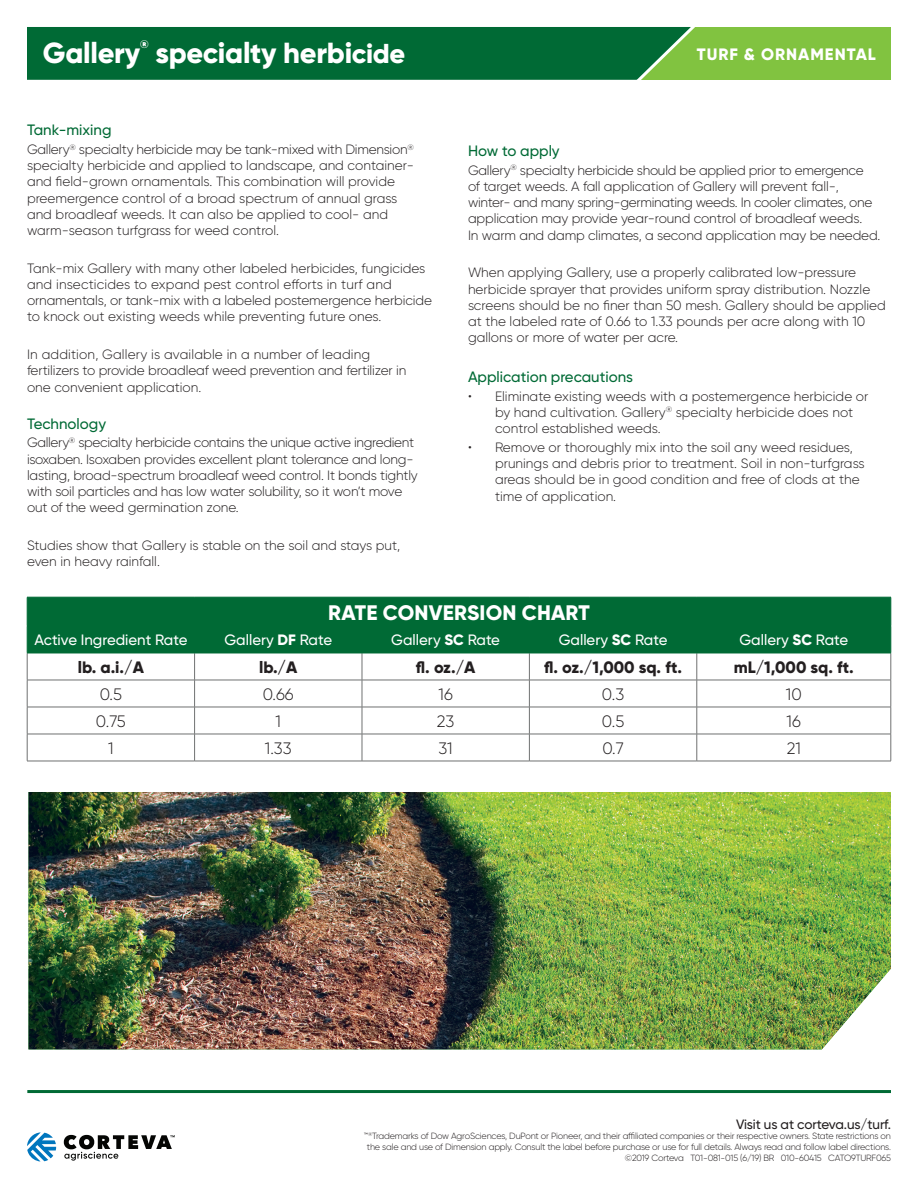
<style>
.page{position:relative;width:918px;height:1188px;background:#fff}
.page>*{position:absolute;margin:0;border:0;box-sizing:border-box;transform-origin:0 0}
.t1{font:800 28.95px "Gilroy";letter-spacing:-.01em;color:#fff}
.t2{font:800 21px "Gilroy";letter-spacing:.01em;color:#fff}
.t3{font:800 16.5px "Gilroy";color:#231f20}
.t4{font:300 16.5px "Gilroy";color:#231f20}
.t5{font:800 16.5px "Gilroy";letter-spacing:.06em;color:#fff}
.t6{font:500 15px "Gilroy";color:#fff}
.t7{font:500 15px "Gilroy";color:#006a35}
.t8{font:300 13.5px/16.2px "Gilroy";letter-spacing:-.005em;color:#231f20}
.t9{font:500 13.5px "Gilroy";letter-spacing:-.01em;color:#231f20}
.t10{font:800 10.95px "Gilroy";color:#fff}
.t11{font:300 9px/10.8px "Gilroy";letter-spacing:-.02em;color:#231f20;text-align:right}
.s1{font-size:27.3px}
.s2{font-weight:800}
</style>
<div class="page">
<svg style="left:27px;top:1132px;width:29px;height:30px"></svg>
<svg style="left:64px;top:1135px;width:111px;height:26px"></svg>
<hr style="left:27px;top:1090px;width:864px;height:3px;background:#006a35">
<div style="left:484px;top:27px;width:407px;height:53px;background:#81c340"></div>
<div style="left:27px;top:27px;width:668px;height:53px;background:#006a35"></div>
<div style="left:28px;top:598px;width:863px;height:55px;background:#006a35"></div>
<hr style="left:27px;top:680px;width:168px;height:1px;background:#6f7171">
<hr style="left:195px;top:680px;width:167px;height:1px;background:#6f7171">
<hr style="left:362px;top:680px;width:167px;height:1px;background:#6f7171">
<hr style="left:529px;top:680px;width:168px;height:1px;background:#6f7171">
<hr style="left:697px;top:680px;width:194px;height:1px;background:#6f7171">
<hr style="left:27px;top:707px;width:168px;height:1px;background:#6f7171">
<hr style="left:195px;top:707px;width:167px;height:1px;background:#6f7171">
<hr style="left:362px;top:707px;width:167px;height:1px;background:#6f7171">
<hr style="left:529px;top:707px;width:168px;height:1px;background:#6f7171">
<hr style="left:697px;top:707px;width:194px;height:1px;background:#6f7171">
<hr style="left:27px;top:734px;width:168px;height:1px;background:#6f7171">
<hr style="left:195px;top:734px;width:167px;height:1px;background:#6f7171">
<hr style="left:362px;top:734px;width:167px;height:1px;background:#6f7171">
<hr style="left:529px;top:734px;width:168px;height:1px;background:#6f7171">
<hr style="left:697px;top:734px;width:194px;height:1px;background:#6f7171">
<hr style="left:27px;top:761px;width:168px;height:1px;background:#6f7171">
<hr style="left:195px;top:761px;width:167px;height:1px;background:#6f7171">
<hr style="left:362px;top:761px;width:167px;height:1px;background:#6f7171">
<hr style="left:529px;top:761px;width:168px;height:1px;background:#6f7171">
<hr style="left:697px;top:761px;width:194px;height:1px;background:#6f7171">
<hr style="left:27px;top:597px;width:168px;height:1px;background:#006a35">
<hr style="left:195px;top:597px;width:167px;height:1px;background:#006a35">
<hr style="left:362px;top:597px;width:167px;height:1px;background:#006a35">
<hr style="left:529px;top:597px;width:168px;height:1px;background:#006a35">
<hr style="left:697px;top:597px;width:194px;height:1px;background:#006a35">
<hr style="left:27px;top:626px;width:168px;height:1px;background:#006a35">
<svg style="left:27px;top:597px;width:1px;height:164px"></svg>
<hr style="left:195px;top:626px;width:167px;height:1px;background:#006a35">
<svg style="left:194px;top:627px;width:1px;height:134px"></svg>
<hr style="left:362px;top:626px;width:167px;height:1px;background:#006a35">
<svg style="left:362px;top:627px;width:1px;height:134px"></svg>
<hr style="left:529px;top:626px;width:168px;height:1px;background:#006a35">
<svg style="left:529px;top:627px;width:1px;height:134px"></svg>
<hr style="left:697px;top:626px;width:194px;height:1px;background:#006a35">
<svg style="left:697px;top:627px;width:1px;height:134px"></svg>
<svg style="left:891px;top:597px;width:1px;height:164px"></svg>
<hr style="left:27px;top:653px;width:168px;height:1px;background:#006a35">
<hr style="left:195px;top:653px;width:167px;height:1px;background:#006a35">
<hr style="left:362px;top:653px;width:167px;height:1px;background:#006a35">
<hr style="left:529px;top:653px;width:168px;height:1px;background:#006a35">
<hr style="left:697px;top:653px;width:194px;height:1px;background:#006a35">
<img style="left:28px;top:792px;width:863px;height:257px">
<p class="t1" style="left:43px;top:35px;width:99px">Gallery</p>
<p class="t10" style="left:140px;top:37px;width:10px">®</p>
<p class="t1" style="left:155px;top:35px;width:251px">specialty herbi<span class="s1">cide</span></p>
<p class="t7" style="left:27px;top:121px;width:86px">Tank-mixing</p>
<p class="t8" style="left:27px;top:141px;width:388px">Gallery<sup>®</sup> specialty herbicide may be tank-mixed with Dimension<sup>® </sup>specialty herbicide and applied to landscape, and container&shy;and field-grown ornamentals. This combination will provide preemergence control of a broad spectrum of annual grass and broadleaf weeds. It can also be applied to cool- and warm-season turfgrass for weed control.</p>
<p class="t8" style="left:27px;top:260px;width:406px">Tank-mix Gallery with many other labeled herbicides, fungicides and insecticides to expand pest control efforts in turf and ornamentals, or tank-mix with a labeled postemergence herbicide to knock out existing weeds while preventing future ones.</p>
<p class="t8" style="left:27px;top:346px;width:381px">In addition, Gallery is available in a number of leading fertilizers to provide broadleaf weed prevention and fertilizer in one convenient application.</p>
<p class="t7" style="left:27px;top:414px;width:81px">Technology</p>
<p class="t8" style="left:27px;top:434px;width:392px">Gallery<sup>®</sup> specialty herbicide contains the unique active ingredient isoxaben. Isoxaben provides excellent plant tolerance and long&shy;lasting, broad-spectrum broadleaf weed control. It bonds tightly with soil particles and has low water solubility, so it won’t move out of the weed germination zone.</p>
<p class="t8" style="left:27px;top:537px;width:375px">Studies show that Gallery is stable on the soil and stays put, even in heavy rainfall.</p>
<p class="t5" style="left:697px;top:44px;width:181px">TURF &amp; ORNAMENTAL</p>
<p class="t7" style="left:468px;top:141px;width:93px">How to apply</p>
<p class="t8" style="left:468px;top:162px;width:414px">Gallery<sup>®</sup> specialty herbicide should be applied prior to emergence<br>of target weeds. A fall application of Gallery will prevent fall-, winter- and many spring-germinating weeds. In cooler climates, one application may provide year-round control of broadleaf weeds.<br>In warm and damp climates, a second application may be needed.</p>
<p class="t8" style="left:468px;top:264px;width:419px">When applying Gallery, use a properly calibrated low-pressure herbicide sprayer that provides uniform spray distribution. Nozzle screens should be no finer than 50 mesh. Gallery should be applied at the labeled rate of 0.66 to 1.33 pounds per acre along with 10 gallons or more of water per acre.</p>
<p class="t7" style="left:468px;top:367px;width:167px">Application precautions</p>
<p class="t8" style="left:495px;top:388px;width:375px;text-indent:-27px">• Eliminate existing weeds with a postemergence herbicide or by hand cultivation. Gallery<sup>®</sup> specialty herbicide does not control established weeds.</p>
<p class="t8" style="left:495px;top:439px;width:371px;text-indent:-27px">• Remove or thoroughly mix into the soil any weed residues, prunings and debris prior to treatment. Soil in non-turfgrass areas should be in good condition and free of clods at the time of application.</p>
<p class="t2" style="left:328px;top:599px;width:263px">RATE CONVERSION CHART</p>
<p class="t6" style="left:34px;top:631px;width:155px">Active Ingredient Rate</p>
<p class="t6" style="left:224px;top:631px;width:109px">Gallery <span class="s2">DF</span> Rate</p>
<p class="t6" style="left:391px;top:631px;width:110px">Gallery <span class="s2">SC</span> Rate</p>
<p class="t6" style="left:559px;top:631px;width:110px">Gallery <span class="s2">SC</span> Rate</p>
<p class="t6" style="left:739px;top:631px;width:110px">Gallery <span class="s2">SC</span> Rate</p>
<p class="t3" style="left:78px;top:657px;width:68px">lb. a.i./A</p>
<p class="t3" style="left:259px;top:657px;width:40px">lb./A</p>
<p class="t3" style="left:416px;top:657px;width:61px">fl. oz./A</p>
<p class="t3" style="left:544px;top:657px;width:139px">fl. oz./1,000 sq. ft.</p>
<p class="t3" style="left:734px;top:657px;width:122px">mL/1,000 sq. ft.</p>
<p class="t4" style="left:100px;top:684px;width:24px">0.5</p>
<p class="t4" style="left:263px;top:684px;width:33px">0.66</p>
<p class="t4" style="left:439px;top:684px;width:16px">16</p>
<p class="t4" style="left:602px;top:684px;width:24px">0.3</p>
<p class="t4" style="left:786px;top:684px;width:17px">10</p>
<p class="t4" style="left:96px;top:711px;width:31px">0.75</p>
<p class="t4" style="left:276px;top:711px;width:7px">1</p>
<p class="t4" style="left:437px;top:711px;width:19px">23</p>
<p class="t4" style="left:602px;top:711px;width:24px">0.5</p>
<p class="t4" style="left:787px;top:711px;width:16px">16</p>
<p class="t4" style="left:108px;top:738px;width:7px">1</p>
<p class="t4" style="left:265px;top:738px;width:28px">1.33</p>
<p class="t4" style="left:439px;top:738px;width:16px">31</p>
<p class="t4" style="left:602px;top:738px;width:23px">0.7</p>
<p class="t4" style="left:787px;top:738px;width:16px">21</p>
<p class="t9" style="left:736px;top:1116px;width:156px">Visit us at corteva.us/turf.</p>
<p class="t11" style="left:364px;top:1131px;width:529px">™<sup>®</sup>Trademarks of Dow AgroSciences, DuPont or Pioneer, and their affiliated companies or their respective owners. State restrictions on the sale and use of Dimension apply. Consult the label before purchase or use for full details. Always read and follow label directions. ©2019 Corteva T01-081-015 (6/19) BR 010-60415 CATO9TURF065</p>
</div>
